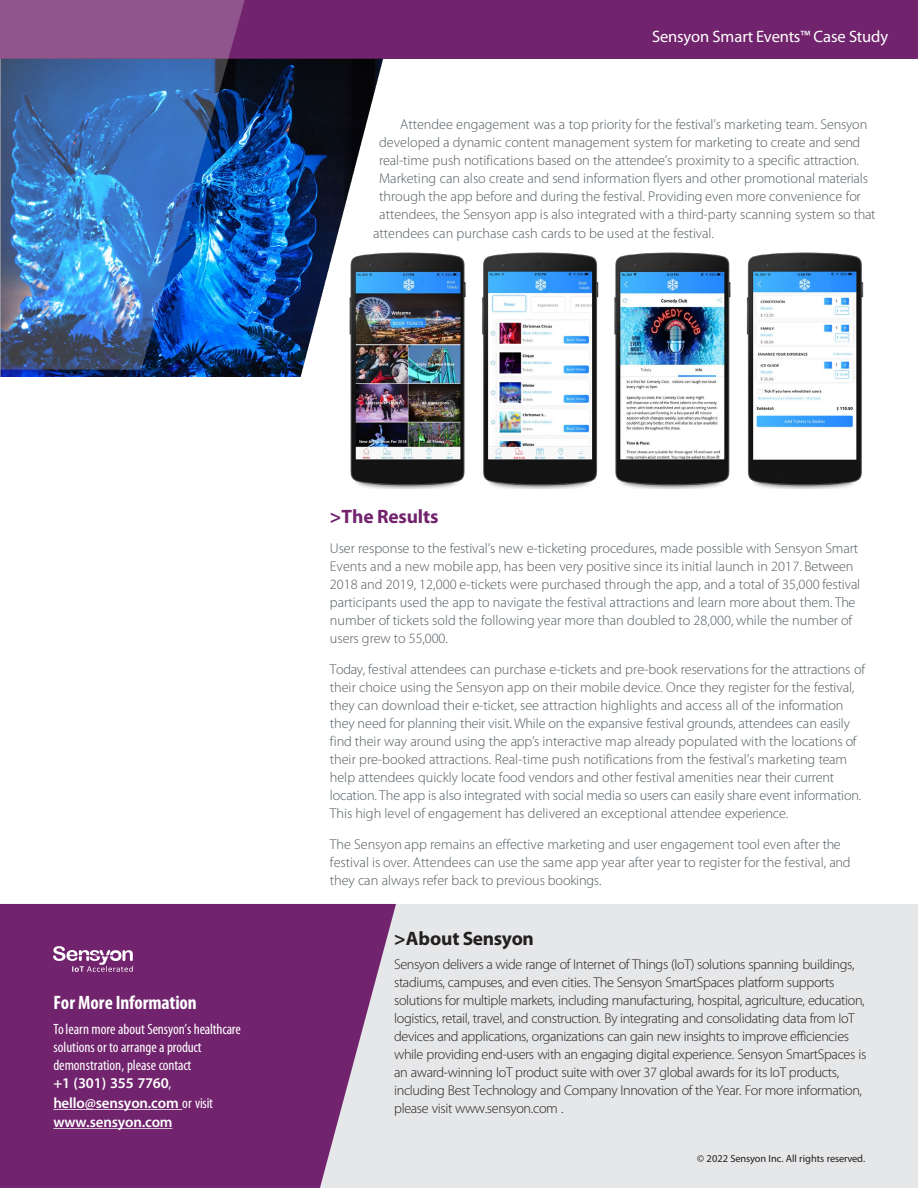
<style>
.page{position:relative;width:918px;height:1188px;background:#fff}
.page>*{position:absolute;margin:0;border:0;box-sizing:border-box;transform-origin:0 0}
.t1{font:700 condensed 19.5px "Myriad Pro";letter-spacing:-.005em;color:#fff}
.t2{font:700 19.5px "Myriad Pro";letter-spacing:-.02em;color:#231f20}
.t3{font:700 19.5px "Myriad Pro";letter-spacing:-.005em;color:#71246d}
.t4{font:16.5px "Myriad Pro";letter-spacing:-.01em;color:#fff}
.t5{font:condensed 15px/18px "Myriad Pro";color:#fff}
.t6{font:600 15px "Myriad Pro";letter-spacing:-.01em;color:#fff}
.t7{font:300 14.25px/18px "Myriad Pro";letter-spacing:-.005em;color:#51595f}
.t8{font:300 14.25px/18px "Myriad Pro";letter-spacing:-.025em;color:#231f20}
.t9{font:10.5px "Myriad Pro";letter-spacing:-.01em;color:#231f20}
.s1{font-weight:400;font-stretch:condensed}
</style>
<div class="page">
<div style="left:0;top:904px;width:918px;height:284px;background:#e6e7e8"></div>
<svg style="left:0;top:904px;width:396px;height:284px;background:#7b3678"></svg>
<div style="left:0;top:0;width:918px;height:59px;background:#71246d"></div>
<svg style="left:53px;top:1109px;width:129px;height:1px"></svg>
<svg style="left:53px;top:1128px;width:119px;height:1px"></svg>
<img style="left:0;top:59px;width:382px;height:317px">
<img style="left:0;top:0;width:245px;height:370px">
<img style="left:343px;top:247px;width:521px;height:242px">
<svg style="left:53px;top:946px;width:80px;height:26px;background:#986195"></svg>
<p class="t4" style="left:652px;top:26px;width:238px">Sensyon Smart Events™ Case Study</p>
<p class="t7" style="left:379px;top:116px;width:498px;text-indent:21px">Attendee engagement was a top priority for the festival’s marketing team. Sensyon developed a dynamic content management system for marketing to create and send real-time push notifications based on the attendee’s proximity to a specific attraction.<br>Marketing can also create and send information flyers and other promotional materials through the app before and during the festival. Providing even more convenience for attendees, the Sensyon app is also integrated with a third-party scanning system so that</p>
<p class="t7" style="left:373px;top:225px;width:342px">attendees can purchase cash cards to be used at the festival.</p>
<p class="t1" style="left:53px;top:991px;width:145px">For More Information</p>
<p class="t5" style="left:53px;top:1020px;width:189px">Tolearn more about Sensyon’s healthcare solutions or to arrangea product demonstration, please contact</p>
<p class="t6" style="left:53px;top:1074px;width:119px">+1 (301) 355 7760<span class="s1">,</span></p>
<p class="t6" style="left:53px;top:1093px;width:161px">hello@sensyon.com <span class="s1">or visit</span></p>
<p class="t6" style="left:53px;top:1113px;width:121px">www.sensyon.com</p>
<p class="t3" style="left:330px;top:503px;width:110px">&gt;The Results</p>
<p class="t7" style="left:330px;top:540px;width:532px">User response to the festival’s new e-ticketing procedures, made possible with Sensyon Smart Events and a new mobile app, has been very positive since its initial launch in 2017. Between 2018 and 2019, 12,000 e-tickets were purchased through the app, and a total of 35,000 festival participants used the app to navigate the festival attractions and learn more about them. The number of tickets sold the following year more than doubled to 28,000, while the number of users grew to 55,000.</p>
<p class="t7" style="left:330px;top:661px;width:537px">Today, festival attendees can purchase e-tickets and pre-book reservations for the attractions of their choice using the Sensyon app on their mobile device. Once they register for the festival, they can download their e-ticket, see attraction highlights and access all of the information they need for planning their visit. While on the expansive festival grounds, attendees can easily find their way around using the app’s interactive map already populated with the locations of their pre-booked attractions. Real-time push notifications from the festival’s marketing team help attendees quickly locate food vendors and other festival amenities near their current location. The app is also integrated with social media so users can easily share event information.<br>This high level of engagement has delivered an exceptional attendee experience.</p>
<p class="t7" style="left:330px;top:836px;width:522px">The Sensyon app remains an effective marketing and user engagement tool even after the festival is over. Attendees can use the same app year after year to register for the festival, and they can always refer back to previous bookings.</p>
<p class="t2" style="left:394px;top:925px;width:141px">&gt;About Sensyon</p>
<p class="t8" style="left:394px;top:955px;width:474px">Sensyon delivers a wide range of Internet of Things (IoT) solutions spanning buildings, stadiums, campuses, and even cities. The Sensyon SmartSpaces platform supports solutions for multiple markets, including manufacturing, hospital, agriculture, education, logistics, retail, travel, and construction. By integrating and consolidating data from IoT devices and applications, organizations can gain new insights to improve efficiencies while providing end-users with an engaging digital experience. Sensyon SmartSpaces is an award-winning IoT product suite with over 37 global awards for its IoT products, including Best Technology and Company Innovation of the Year. For more information, please visit www.sensyon.com .</p>
<p class="t9" style="left:697px;top:1152px;width:169px">© 2022 Sensyon Inc. All rights reserved.</p>
</div>
